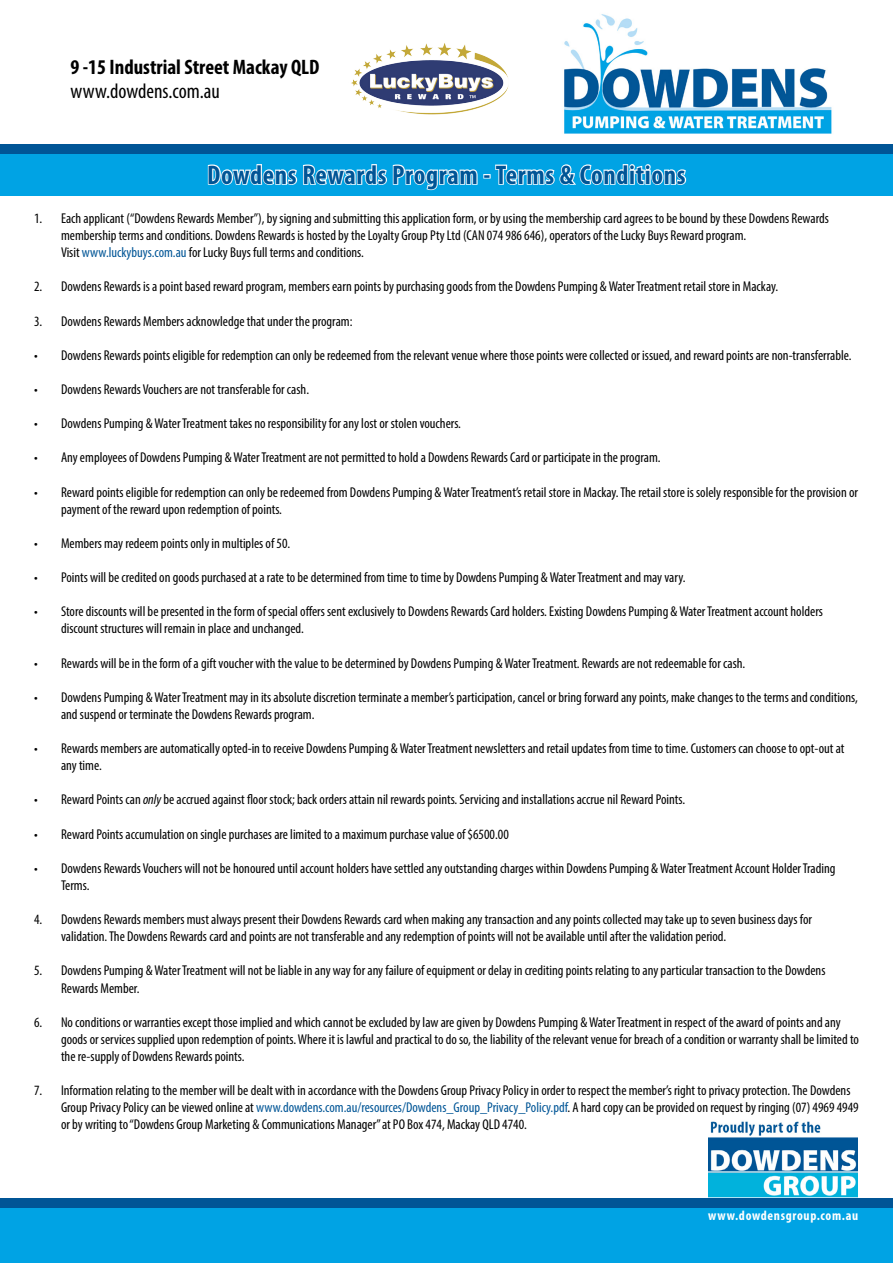
<style>
.page{position:relative;width:893px;height:1263px;background:#fff}
.page>*{position:absolute;margin:0;border:0;box-sizing:border-box;transform-origin:0 0}
.t1{font:700 condensed 27px "Myriad Pro";letter-spacing:.025em;color:#005596}
.t2{font:700 condensed 21px "Myriad Pro";color:#000}
.t3{font:condensed 21px "Myriad Pro";color:#000}
.t4{font:condensed 14.25px/17.1px "Myriad Pro";color:#000}
.t5{font:700 condensed 13.5px "Myriad Pro";letter-spacing:.05em;color:#fff}
.s1{color:#005596}
.s2{font-style:italic}
</style>
<div class="page">
<img style="left:709px;top:1121px;width:148px;height:77px">
<img style="left:351px;top:43px;width:158px;height:72px">
<img style="left:564px;top:14px;width:268px;height:120px">
<div style="left:0;top:147px;width:893px;height:49px;background:#00a3e4"></div>
<div style="left:0;top:144px;width:893px;height:10px;background:#005596"></div>
<div style="left:0;top:1201px;width:893px;height:62px;background:#00a3e4"></div>
<div style="left:0;top:1198px;width:893px;height:10px;background:#005596"></div>
<svg style="left:207px;top:164px;width:271px;height:27px"></svg>
<div style="left:483px;top:174px;width:8px;height:5px;border:2px solid #fff"></div>
<svg style="left:495px;top:164px;width:192px;height:21px"></svg>
<h2 class="t2" style="left:71px;top:54px;width:250px">9 -15 Industrial Street Mackay QLD</h2>
<h2 class="t3" style="left:71px;top:78px;width:151px">www.dowdens.com.au</h2>
<h1 class="t1" style="left:207px;top:158px;width:480px">Dowdens Rewards Program - Terms &amp; Conditions</h1>
<p class="t4" style="left:61px;top:209px;width:769px;text-indent:-27px">1. Each applicant (“Dowdens Rewards Member”), by signing and submitting this application form, or by using the membership card agrees to be bound by these Dowdens Rewards membership terms and conditions. Dowdens Rewards is hosted by the Loyalty Group Pty Ltd (CAN 074 986 646), operators of the Lucky Buys Reward program.<br>Visit <span class="s1">www.luckybuys.com.au</span> for Lucky Buys full terms and conditions.</p>
<p class="t4" style="left:34px;top:278px;width:746px">2. Dowdens Rewards is a point based reward program, members earn points by purchasing goods from the Dowdens Pumping &amp; Water Treatment retail store in Mackay.</p>
<p class="t4" style="left:34px;top:312px;width:320px">3. Dowdens Rewards Members acknowledge that under the program:</p>
<p class="t4" style="left:34px;top:346px;width:819px">• Dowdens Rewards points eligible for redemption can only be redeemed from the relevant venue where those points were collected or issued, and reward points are non-transferrable.</p>
<p class="t4" style="left:34px;top:380px;width:277px">• Dowdens Rewards Vouchers are not transferable for cash.</p>
<p class="t4" style="left:34px;top:415px;width:429px">• Dowdens Pumping &amp; Water Treatment takes no responsibility for any lost or stolen vouchers.</p>
<p class="t4" style="left:34px;top:449px;width:628px">• Any employees of Dowdens Pumping &amp; Water Treatment are not permitted to hold a Dowdens Rewards Card or participate in the program.</p>
<p class="t4" style="left:61px;top:483px;width:798px;text-indent:-27px">• Reward points eligible for redemption can only be redeemed from Dowdens Pumping &amp; Water Treatment’s retail store in Mackay. The retail store is solely responsible for the provision or payment of the reward upon redemption of points.</p>
<p class="t4" style="left:34px;top:534px;width:258px">• Members may redeem points only in multiples of 50.</p>
<p class="t4" style="left:34px;top:569px;width:653px">• Points will be credited on goods purchased at a rate to be determined from time to time by Dowdens Pumping &amp; Water Treatment and may vary.</p>
<p class="t4" style="left:61px;top:603px;width:763px;text-indent:-27px">• Store discounts will be presented in the form of special offers sent exclusively to Dowdens Rewards Card holders. Existing Dowdens Pumping &amp; Water Treatment account holders discount structures will remain in place and unchanged.</p>
<p class="t4" style="left:34px;top:654px;width:713px">• Rewards will be in the form of a gift voucher with the value to be determined by Dowdens Pumping &amp; Water Treatment. Rewards are not redeemable for cash.</p>
<p class="t4" style="left:61px;top:688px;width:798px;text-indent:-27px">• Dowdens Pumping &amp; Water Treatment may in its absolute discretion terminate a member’s participation, cancel or bring forward any points, make changes to the terms and conditions, and suspend or terminate the Dowdens Rewards program.</p>
<p class="t4" style="left:61px;top:740px;width:785px;text-indent:-27px">• Rewards members are automatically opted-in to receive Dowdens Pumping &amp; Water Treatment newsletters and retail updates from time to time. Customers can choose to opt-out at any time.</p>
<p class="t4" style="left:34px;top:791px;width:653px">• Reward Points can <span class="s2">only</span> be accrued against floor stock; back orders attain nil rewards points. Servicing and installations accrue nil Reward Points.</p>
<p class="t4" style="left:34px;top:825px;width:476px">• Reward Points accumulation on single purchases are limited to a maximum purchase value of $6500.00</p>
<p class="t4" style="left:61px;top:859px;width:776px;text-indent:-27px">• Dowdens Rewards Vouchers will not be honoured until account holders have settled any outstanding charges within Dowdens Pumping &amp; Water Treatment Account Holder Trading<br>Terms.</p>
<p class="t4" style="left:61px;top:911px;width:752px;text-indent:-27px">4. Dowdens Rewards members must always present their Dowdens Rewards card when making any transaction and any points collected may take up to seven business days for validation. The Dowdens Rewards card and points are not transferable and any redemption of points will not be available until after the validation period.</p>
<p class="t4" style="left:61px;top:962px;width:766px;text-indent:-27px">5. Dowdens Pumping &amp; Water Treatment will not be liable in any way for any failure of equipment or delay in crediting points relating to any particular transaction to the Dowdens<br>Rewards Member.</p>
<p class="t4" style="left:61px;top:1013px;width:799px;text-indent:-27px">6. No conditions or warranties except those implied and which cannot be excluded by law are given by Dowdens Pumping &amp; Water Treatment in respect of the award of points and any goods or services supplied upon redemption of points. Where it is lawful and practical to do so, the liability of the relevant venue for breach of a condition or warranty shall be limited to the re-supply of Dowdens Rewards points.</p>
<p class="t4" style="left:61px;top:1082px;width:799px;text-indent:-27px">7. Information relating to the member will be dealt with in accordance with the Dowdens Group Privacy Policy in order to respect the member’s right to privacy protection. The Dowdens<br>Group Privacy Policy can be viewed online at <span class="s1">www.dowdens.com.au/resources/Dowdens_Group_Privacy_Policy.pdf</span>. A hard copy can be provided on request by ringing (07) 4969 4949 or by writing to “Dowdens Group Marketing &amp; Communications Manager” at PO Box 474, Mackay QLD 4740.</p>
<p class="t5" style="left:708px;top:1207px;width:152px">www.dowdensgroup.com.au</p>
</div>
